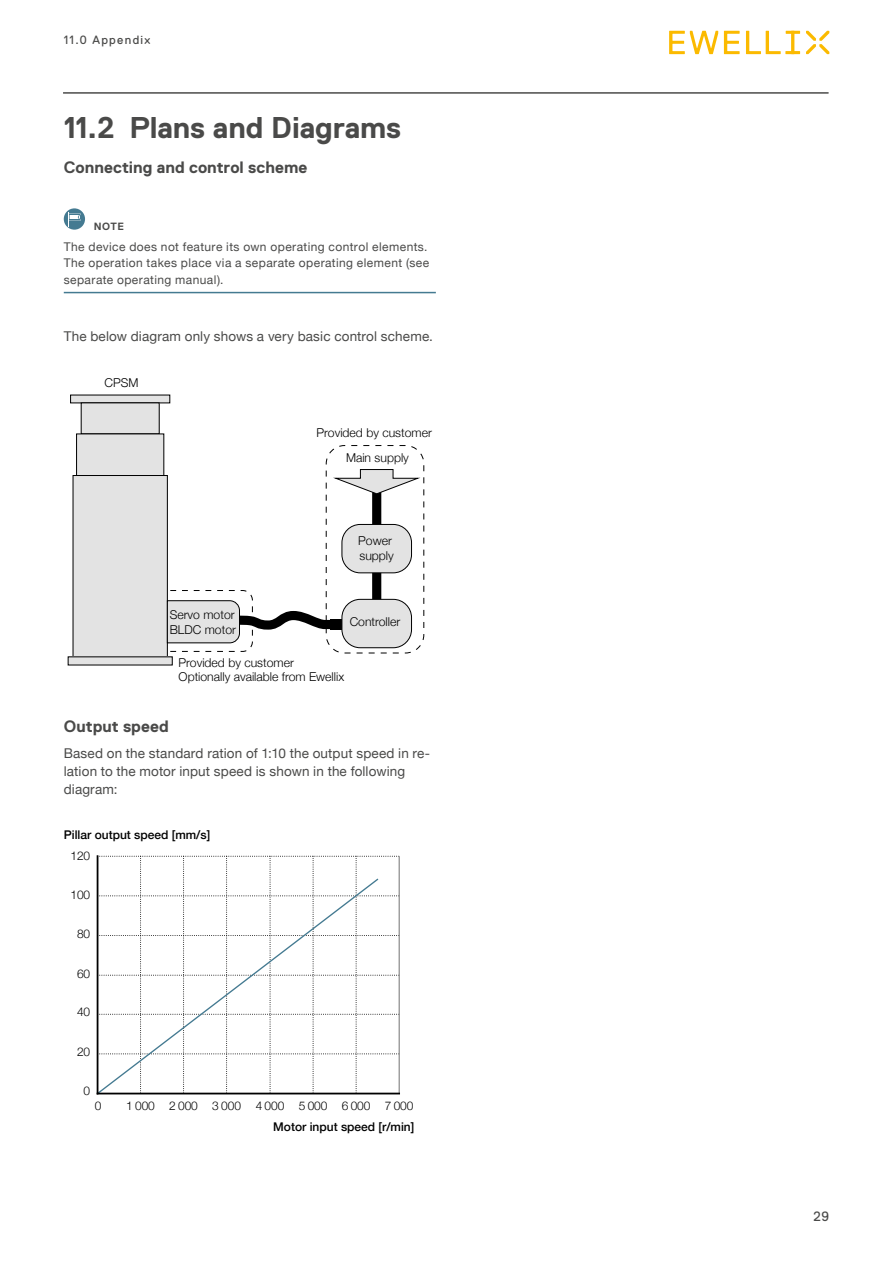
<style>
.page{position:relative;width:893px;height:1263px;background:#fff}
.page>*{position:absolute;margin:0;border:0;box-sizing:border-box;transform-origin:0 0}
.t1{font:700 30px "Replica Std";letter-spacing:-.005em;color:#4a4a49}
.t2{font:700 16.5px "Replica Std";color:#4a4a49}
.t3{font:13.5px/18px "Helvetica Neue";letter-spacing:.01em;color:#4a4a49}
.t4{font:13.5px "Replica Std";color:#4a4a49}
.t5{font:300 12.15px/14.7px "Helvetica Neue";color:#000}
.t6{font:12px/16.5px "Helvetica Neue";letter-spacing:.035em;color:#4a4a49}
.t7{font:500 12px "Helvetica Neue";color:#000}
.t8{font:300 12px "Helvetica Neue";letter-spacing:-.005em;color:#000}
.t9{font:12px "Replica Std";letter-spacing:.11em;color:#4a4a49}
.t10{font:700 10.5px "Replica Std";color:#4a4a49}
</style>
<div class="page">
<svg style="left:669px;top:31px;width:131px;height:23px"></svg>
<svg style="left:806px;top:31px;width:23px;height:23px"></svg>
<hr style="left:63px;top:93px;width:765px;height:1px;background:#4a4a49">
<hr style="left:64px;top:292px;width:372px;height:1px;background:#447a91">
<svg style="left:64px;top:208px;width:21px;height:22px"></svg>
<svg style="left:68px;top:213px;width:13px;height:14px"></svg>
<div style="left:71px;top:395px;width:99px;height:8px;background:#e3e3e3"></div>
<div style="left:70px;top:395px;width:100px;height:8px;border:1px solid #000"></div>
<div style="left:81px;top:403px;width:78px;height:31px;background:#e3e3e3"></div>
<div style="left:81px;top:403px;width:78px;height:31px;border:1px solid #000"></div>
<div style="left:77px;top:434px;width:87px;height:41px;background:#e3e3e3"></div>
<div style="left:73px;top:475px;width:94px;height:182px;background:#e3e3e3"></div>
<div style="left:73px;top:475px;width:95px;height:182px;border:1px solid #000"></div>
<div style="left:68px;top:657px;width:104px;height:8px;background:#e3e3e3"></div>
<svg style="left:166px;top:590px;width:179px;height:62px"></svg>
<div style="left:331px;top:619px;width:13px;height:11px;background:#000"></div>
<div style="left:372px;top:487px;width:9px;height:127px;background:#000"></div>
<div style="left:342px;top:524px;width:69px;height:49px;background:#e3e3e3;border-radius:18px"></div>
<div style="left:342px;top:524px;width:70px;height:49px;border:1px solid #000;border-radius:18px"></div>
<div style="left:342px;top:599px;width:69px;height:49px;background:#e3e3e3;border-radius:18px"></div>
<div style="left:342px;top:599px;width:70px;height:49px;border:1px solid #000;border-radius:18px"></div>
<svg style="left:334px;top:469px;width:85px;height:25px"></svg>
<div style="left:326px;top:445px;width:98px;height:208px;border:1px dashed #000;border-radius:18px"></div>
<svg style="left:98px;top:856px;width:301px;height:237px"></svg>
<hr style="left:399px;top:856px;width:1px;height:237px;background:#878787">
<svg style="left:96px;top:877px;width:283px;height:218px"></svg>
<hr style="left:98px;top:1093px;width:301px;height:1px;background:#000">
<hr style="left:97px;top:856px;width:1px;height:237px;background:#000">
<p class="t9" style="left:64px;top:34px;width:88px">11.0 Appendix</p>
<h1 class="t1" style="left:64px;top:111px;width:339px">11.2 Plans and Diagrams</h1>
<p class="t2" style="left:64px;top:159px;width:245px">Connecting and control scheme</p>
<p class="t10" style="left:94px;top:221px;width:32px">NOTE</p>
<p class="t6" style="left:64px;top:239px;width:367px">The device does not feature its own operating control elements.<br>The operation takes place via a separate operating element (see separate operating manual).</p>
<p class="t3" style="left:64px;top:328px;width:371px">The below diagram only shows a very basic control scheme.</p>
<p class="t5" style="left:105px;top:375px;width:35px">CPSM</p>
<p class="t5" style="left:317px;top:424px;width:117px">Provided by customer</p>
<p class="t5" style="left:346px;top:450px;width:64px">Main supply</p>
<p class="t5" style="left:170px;top:607px;width:68px">Servo motor<br>BLDC motor</p>
<p class="t5" style="left:358px;top:533px;width:37px">Power supply</p>
<p class="t5" style="left:350px;top:613px;width:52px">Controller</p>
<p class="t5" style="left:179px;top:654px;width:167px">Provided by customer<br>Optionally available from Ewellix</p>
<p class="t2" style="left:64px;top:717px;width:106px">Output speed</p>
<p class="t3" style="left:64px;top:745px;width:368px">Based on the standard ration of 1:10 the output speed in re&shy;lation to the motor input speed is shown in the following diagram:</p>
<p class="t7" style="left:64px;top:825px;width:148px">Pillar output speed [mm/s]</p>
<p class="t8" style="left:71px;top:846px;width:21px">120</p>
<p class="t8" style="left:71px;top:884px;width:21px">100</p>
<p class="t8" style="left:77px;top:924px;width:15px">80</p>
<p class="t8" style="left:77px;top:964px;width:15px">60</p>
<p class="t8" style="left:77px;top:1002px;width:15px">40</p>
<p class="t8" style="left:77px;top:1042px;width:15px">20</p>
<p class="t8" style="left:84px;top:1081px;width:8px">0</p>
<p class="t8" style="left:95px;top:1096px;width:8px">0</p>
<p class="t8" style="left:126px;top:1096px;width:289px">1 000 2 000 3 000 4 000 5 000 6 000 7 000</p>
<p class="t7" style="left:273px;top:1117px;width:143px">Motor input speed [r/min]</p>
<p class="t4" style="left:813px;top:1209px;width:17px">29</p>
</div>
